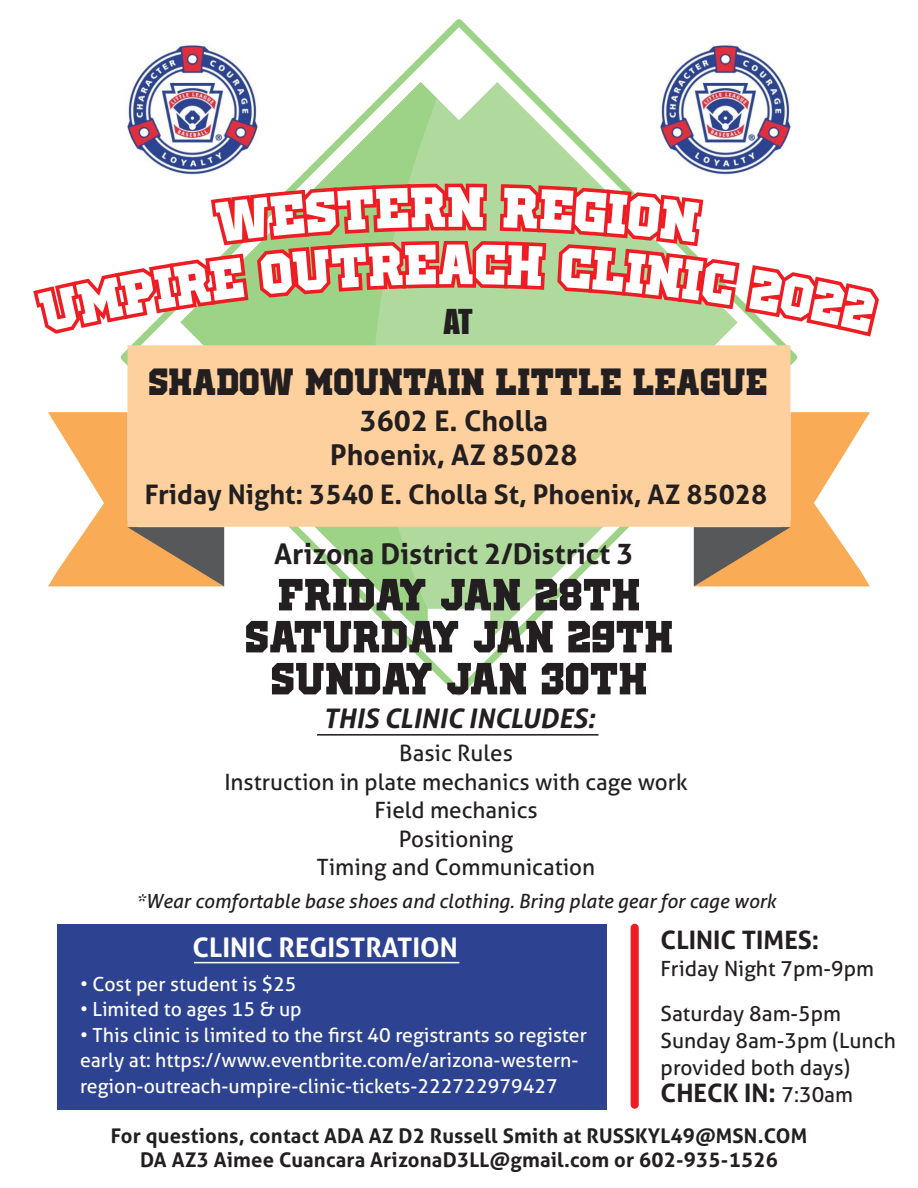
<style>
.page{position:relative;width:918px;height:1188px;background:#fff}
.page>*{position:absolute;margin:0;border:0;box-sizing:border-box;transform-origin:0 0}
.t1{font:52.5px/42px "Old School United";color:#231f20;text-align:center}
.t2{font:43.5px "Old School United";color:#231f20}
.t3{font:31.5px "Impact";color:#231f20}
.t4{font:700 28.5px/34.5px "Aller";color:#231f20;text-align:center}
.t5{font:700 27px "Aller";color:#231f20}
.t6{font:italic 700 27px "Aller";color:#231f20}
.t7{font:700 27px "Aller";color:#fff}
.t8{font:700 25.5px "Aller";color:#231f20}
.t9{font:22.5px/28.5px "Aller";color:#231f20;text-align:center}
.t10{font:21px/45px "Aller";color:#231f20}
.t11{font:700 20.25px/24px "Aller";letter-spacing:.01em;color:#231f20;text-align:center}
.t12{font:19.5px/25.5px "Aller";color:#fff}
.t13{font:italic 19.5px "Aller";color:#231f20}
.s1{font-weight:400;font-size:21px}
</style>
<div class="page">
<svg style="left:459px;top:57px;width:314px;height:609px"></svg>
<svg style="left:145px;top:57px;width:314px;height:609px"></svg>
<svg style="left:428px;top:609px;width:62px;height:63px"></svg>
<svg style="left:420px;top:43px;width:78px;height:77px"></svg>
<img style="left:126px;top:42px;width:134px;height:134px">
<img style="left:658px;top:42px;width:133px;height:134px">
<svg style="left:694px;top:412px;width:176px;height:174px"></svg>
<svg style="left:48px;top:412px;width:176px;height:174px"></svg>
<div style="left:128px;top:393px;width:662px;height:134px;background:#fdd09e"></div>
<div style="left:57px;top:924px;width:550px;height:185px;background:#2d4391"></div>
<div style="left:631px;top:928px;width:8px;height:177px;background:#ee1d23"></div>
<hr style="left:194px;top:962px;width:265px;height:1px;background:#fff">
<svg style="left:33px;top:184px;width:846px;height:209px"></svg>
<hr style="left:317px;top:734px;width:282px;height:2px;background:#231f20">
<h3 class="t3" style="left:444px;top:297px;width:30px">AT</h3>
<h2 class="t2" style="left:149px;top:359px;width:621px">SHADOW MOUNTAIN LITTLE LEAGUE</h2>
<h3 class="t4" style="left:330px;top:403px;width:249px">3602 E. Cholla<br>Phoenix, AZ 85028</h3>
<h3 class="t5" style="left:145px;top:478px;width:624px">Friday Night: 3540 E. Cholla St, Phoenix, AZ 85028</h3>
<h3 class="t4" style="left:274px;top:536px;width:361px">Arizona District 2/District 3</h3>
<h1 class="t1" style="left:246px;top:572px;width:430px">FRIDAY JAN 28TH<br>SATURDAY JAN 29TH<br>SUNDAY JAN 30TH</h1>
<h3 class="t6" style="left:323px;top:701px;width:273px">THIS CLINIC INCLUDES:</h3>
<p class="t9" style="left:224px;top:739px;width:465px">Basic Rules<br>Instruction in plate mechanics with cage work<br>Field mechanics<br>Positioning<br>Timing and Communication</p>
<p class="t13" style="left:136px;top:889px;width:642px">*Wear comfortable base shoes and clothing. Bring plate gear for cage work</p>
<h3 class="t7" style="left:192px;top:931px;width:267px">CLINIC REGISTRATION</h3>
<p class="t12" style="left:80px;top:971px;width:218px">• Cost per student is $25</p>
<p class="t12" style="left:80px;top:997px;width:223px">• Limited to ages 15 &amp; up</p>
<p class="t12" style="left:80px;top:1022px;width:508px">• This clinic is limited to the first 40 registrants so register early at: https://www.eventbrite.com/e/arizona-western&shy;region-outreach-umpire-clinic-tickets-222722979427</p>
<h3 class="t8" style="left:661px;top:925px;width:160px">CLINIC TIMES:</h3>
<p class="t10" style="left:661px;top:946px;width:215px">Friday Night 7pm-9pm<br>Saturday 8am-5pm</p>
<p class="t10" style="left:661px;top:1027px;width:237px;line-height:27px">Sunday 8am-3pm (Lunch provided both days)</p>
<h3 class="t8" style="left:661px;top:1078px;width:194px">CHECK IN: <span class="s1">7:30am</span></h3>
<p class="t11" style="left:111px;top:1124px;width:698px">For questions, contact ADA AZ D2 Russell Smith at RUSSKYL49@MSN.COM<br>DA AZ3 Aimee Cuancara ArizonaD3LL@gmail.com or 602-935-1526</p>
</div>
